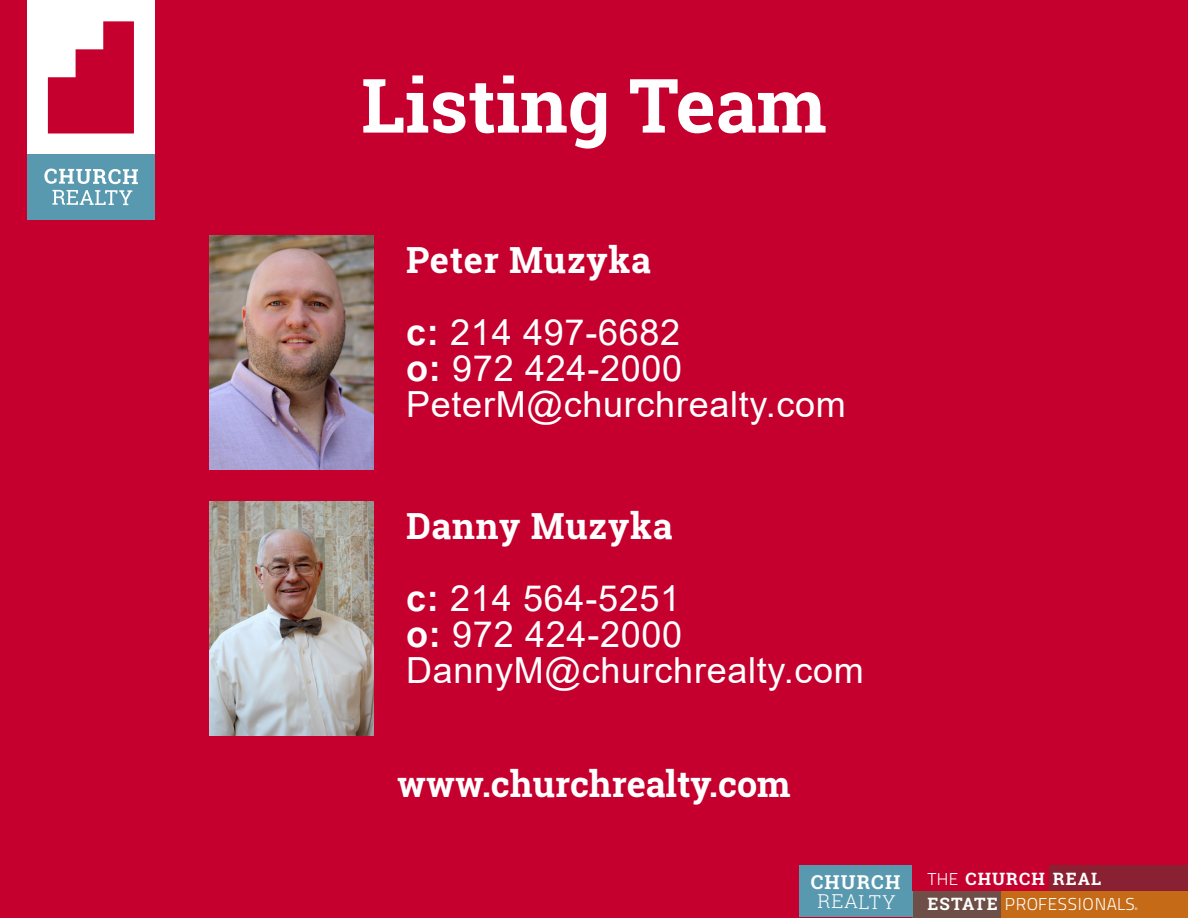
<style>
.page{position:relative;width:1188px;height:918px;background:#c5002e}
.page>*{position:absolute;margin:0;border:0;box-sizing:border-box;transform-origin:0 0}
.t1{font:700 75px "Roboto Slab";color:#fff}
.t2{font:36px "Arial";letter-spacing:.02em;color:#fff}
.t3{font:700 36px "Roboto Slab";letter-spacing:.02em;color:#fff}
.t4{font:700 36px "Roboto Slab";color:#fff}
.t5{font:700 19.35px/19.6px "Roboto Slab";letter-spacing:.05em;color:#fff;text-align:center}
.t6{font:300 17.25px/24.6px "Titillium Web";letter-spacing:.04em;color:#fff}
.t7{font:300 5.25px "Titillium Web";color:#fff}
.s1{font-weight:700}
.s2{font-weight:300}
.s3{font-family:"Roboto Slab";font-weight:700}
</style>
<div class="page">
<div style="left:27px;top:0;width:128px;height:154px;background:#fff"></div>
<svg style="left:48px;top:21px;width:86px;height:113px"></svg>
<div style="left:27px;top:154px;width:128px;height:66px;background:#5999af"></div>
<svg style="left:44px;top:169px;width:94px;height:15px"></svg>
<svg style="left:52px;top:190px;width:80px;height:15px"></svg>
<img style="left:210px;top:501px;width:164px;height:234px">
<img style="left:210px;top:235px;width:164px;height:235px">
<div style="left:1048px;top:865px;width:140px;height:26px;background:#8a2132"></div>
<div style="left:1001px;top:891px;width:187px;height:26px;background:#c56a16"></div>
<div style="left:912px;top:891px;width:89px;height:26px;background:#6e4f47"></div>
<div style="left:799px;top:866px;width:113px;height:51px;background:#5999af"></div>
<p class="t1" style="left:361px;top:54px;width:467px">Listing Team</p>
<p class="t3" style="left:406px;top:235px;width:246px">Peter Muzyka</p>
<p class="t2" style="left:406px;top:308px;width:276px"><span class="s1">c:</span> 214 497-6682</p>
<p class="t2" style="left:406px;top:344px;width:278px"><span class="s1">o:</span> 972 424-2000</p>
<p class="t2" style="left:406px;top:380px;width:441px">PeterM@churchrealty.com</p>
<p class="t3" style="left:406px;top:501px;width:268px">Danny Muzyka</p>
<p class="t2" style="left:406px;top:573px;width:276px"><span class="s1">c:</span> 214 564-5251</p>
<p class="t2" style="left:406px;top:609px;width:278px"><span class="s1">o:</span> 972 424-2000</p>
<p class="t2" style="left:406px;top:645px;width:459px">DannyM@churchrealty.com</p>
<p class="t4" style="left:397px;top:759px;width:395px">www.churchrealty.com</p>
<p class="t5" style="left:811px;top:872px;width:91px">CHURCH<br><span class="s2">REALTY</span></p>
<p class="t6" style="left:928px;top:866px;width:209px">THE <span class="s3">CHURCH REAL<br>ESTATE</span> PROFESSIONALS</p>
<p class="t7" style="left:1134px;top:905px;width:5px">®</p>
</div>
